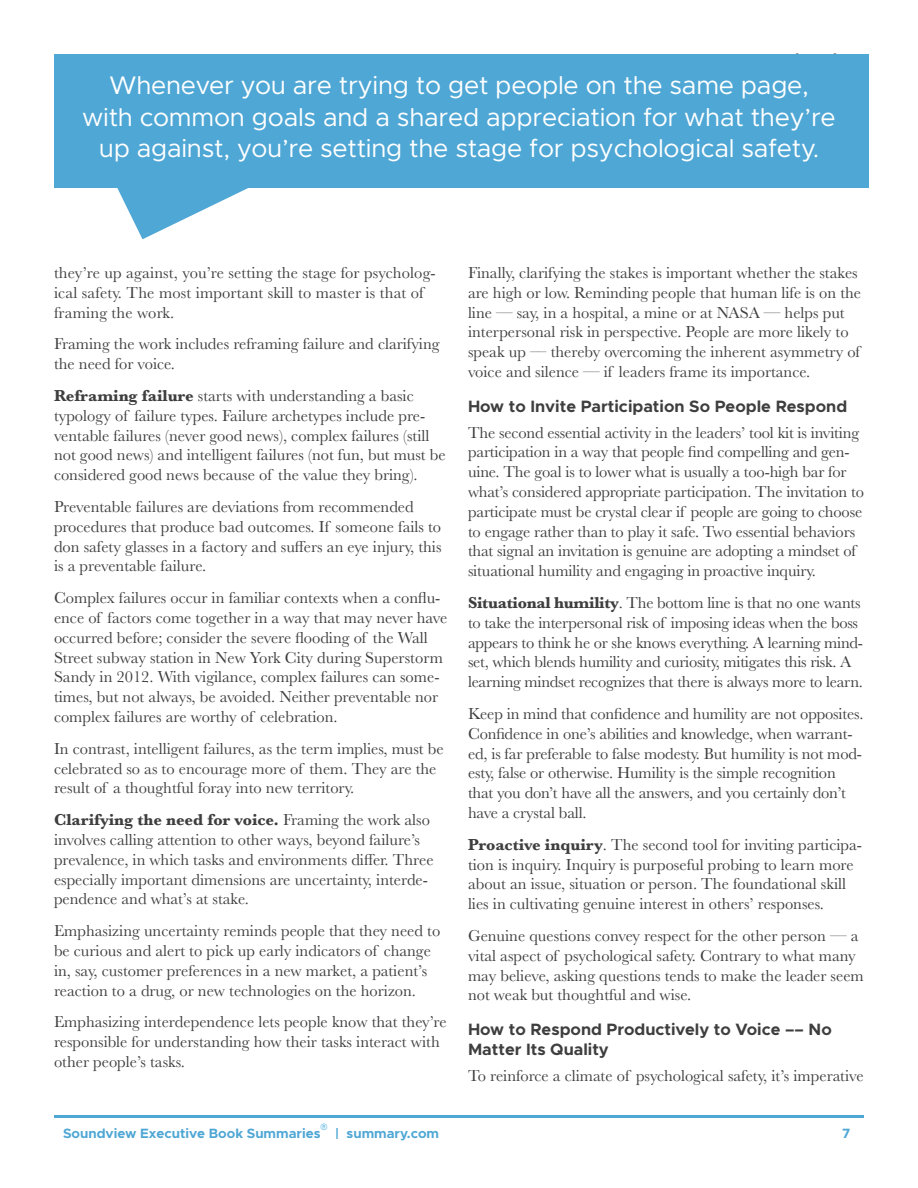
<style>
.page{position:relative;width:918px;height:1188px;background:#fff}
.page>*{position:absolute;margin:0;border:0;box-sizing:border-box;transform-origin:0 0}
.Pull_Quote{font:25.5px/31.5px "Metropolis";letter-spacing:-.01em;color:#fff;text-align:center}
.Body_Copy{font:16.5px/19.8px "Baskerville";color:#3e3e3f}
.Subheading{font:700 16.5px/19.8px "Metropolis";color:#3e3e3f}
.t1{font:700 13.5px "Metropolis";color:#4fa7d5}
.t2{font:300 condensed 8.7px "Univers LT Std";color:#36a5da}
.s1{font-weight:700}
</style>
<div class="page">
<hr style="left:54px;top:1115px;width:810px;height:3px;background:#4fa7d5">
<div style="left:54px;top:54px;width:814px;height:133px;background:#4fa7d5"></div>
<svg style="left:117px;top:187px;width:152px;height:52px"></svg>
<p class="Pull_Quote" style="left:82px;top:70px;width:755px">Whenever you are trying to get people on the same page, with common goals and a shared appreciation for what they’re up against, you’re setting the stage for psychological safety.</p>
<p class="Body_Copy" style="left:54px;top:263px;width:383px">they’re up against, you’re setting the stage for psycholog&shy;ical safety. The most important skill to master is that of framing the work.</p>
<p class="Body_Copy" style="left:54px;top:334px;width:387px">Framing the work includes reframing failure and clarifying the need for voice.</p>
<p class="Body_Copy" style="left:54px;top:386px;width:393px"><span class="s1">Reframing failure</span> starts with understanding a basic typology of failure types. Failure archetypes include pre&shy;ventable failures (never good news), complex failures (still not good news) and intelligent failures (not fun, but must be considered good news because of the value they bring).</p>
<p class="Body_Copy" style="left:54px;top:497px;width:389px">Preventable failures are deviations from recommended procedures that produce bad outcomes. If someone fails to don safety glasses in a factory and suffers an eye injury, this is a preventable failure.</p>
<p class="Body_Copy" style="left:54px;top:588px;width:395px">Complex failures occur in familiar contexts when a conflu&shy;ence of factors come together in a way that may never have occurred before; consider the severe flooding of the Wall Street subway station in New York City during Superstorm Sandy in 2012. With vigilance, complex failures can some&shy;times, but not always, be avoided. Neither preventable nor complex failures are worthy of celebration.</p>
<p class="Body_Copy" style="left:54px;top:739px;width:391px">In contrast, intelligent failures, as the term implies, must be celebrated so as to encourage more of them. They are the result of a thoughtful foray into new territory.</p>
<p class="Body_Copy" style="left:54px;top:810px;width:381px"><span class="s1">Clarifying the need for voice.</span> Framing the work also involves calling attention to other ways, beyond failure’s prevalence, in which tasks and environments differ. Three especially important dimensions are uncertainty, interde&shy;pendence and what’s at stake.</p>
<p class="Body_Copy" style="left:54px;top:921px;width:388px">Emphasizing uncertainty reminds people that they need to be curious and alert to pick up early indicators of change in, say, customer preferences in a new market, a patient’s reaction to a drug, or new technologies on the horizon.</p>
<p class="Body_Copy" style="left:54px;top:1012px;width:394px">Emphasizing interdependence lets people know that they’re responsible for understanding how their tasks interact with other people’s tasks.</p>
<p class="Body_Copy" style="left:468px;top:263px;width:395px">Finally, clarifying the stakes is important whether the stakes are high or low. Reminding people that human life is on the line –– say, in a hospital, a mine or at NASA –– helps put interpersonal risk in perspective. People are more likely to speak up –– thereby overcoming the inherent asymmetry of voice and silence –– if leaders frame its importance.</p>
<p class="Subheading" style="left:468px;top:396px;width:381px">How to Invite Participation So People Respond</p>
<p class="Body_Copy" style="left:468px;top:423px;width:397px">The second essential activity in the leaders’ tool kit is inviting participation in a way that people find compelling and gen&shy;uine. The goal is to lower what is usually a too-high bar for what’s considered appropriate participation. The invitation to participate must be crystal clear if people are going to choose to engage rather than to play it safe. Two essential behaviors that signal an invitation is genuine are adopting a mindset of situational humility and engaging in proactive inquiry.</p>
<p class="Body_Copy" style="left:468px;top:593px;width:397px"><span class="s1">Situational humility</span>. The bottom line is that no one wants to take the interpersonal risk of imposing ideas when the boss appears to think he or she knows everything. A learning mind&shy;set, which blends humility and curiosity, mitigates this risk. A learning mindset recognizes that there is always more to learn.</p>
<p class="Body_Copy" style="left:468px;top:704px;width:397px">Keep in mind that confidence and humility are not opposites.<br>Confidence in one’s abilities and knowledge, when warrant&shy;ed, is far preferable to false modesty. But humility is not mod&shy;esty, false or otherwise. Humility is the simple recognition that you don’t have all the answers, and you certainly don’t have a crystal ball.</p>
<p class="Body_Copy" style="left:468px;top:835px;width:396px"><span class="s1">Proactive inquiry</span>. The second tool for inviting participa&shy;tion is inquiry. Inquiry is purposeful probing to learn more about an issue, situation or person. The foundational skill lies in cultivating genuine interest in others’ responses.</p>
<p class="Body_Copy" style="left:468px;top:926px;width:397px">Genuine questions convey respect for the other person –– a vital aspect of psychological safety. Contrary to what many may believe, asking questions tends to make the leader seem not weak but thoughtful and wise.</p>
<p class="Subheading" style="left:468px;top:1020px;width:365px">How to Respond Productively to Voice –– No<br>Matter Its Quality</p>
<p class="Body_Copy" style="left:468px;top:1066px;width:397px">To reinforce a climate of psychological safety, it’s imperative</p>
<p class="t2" style="left:321px;top:1121px;width:8px">®</p>
<p class="t1" style="left:63px;top:1124px;width:259px">Soundview Executive Book Summaries</p>
<p class="t1" style="left:842px;top:1124px;width:10px">7</p>
<p class="t1" style="left:335px;top:1124px;width:106px">| summary.com</p>
</div>
